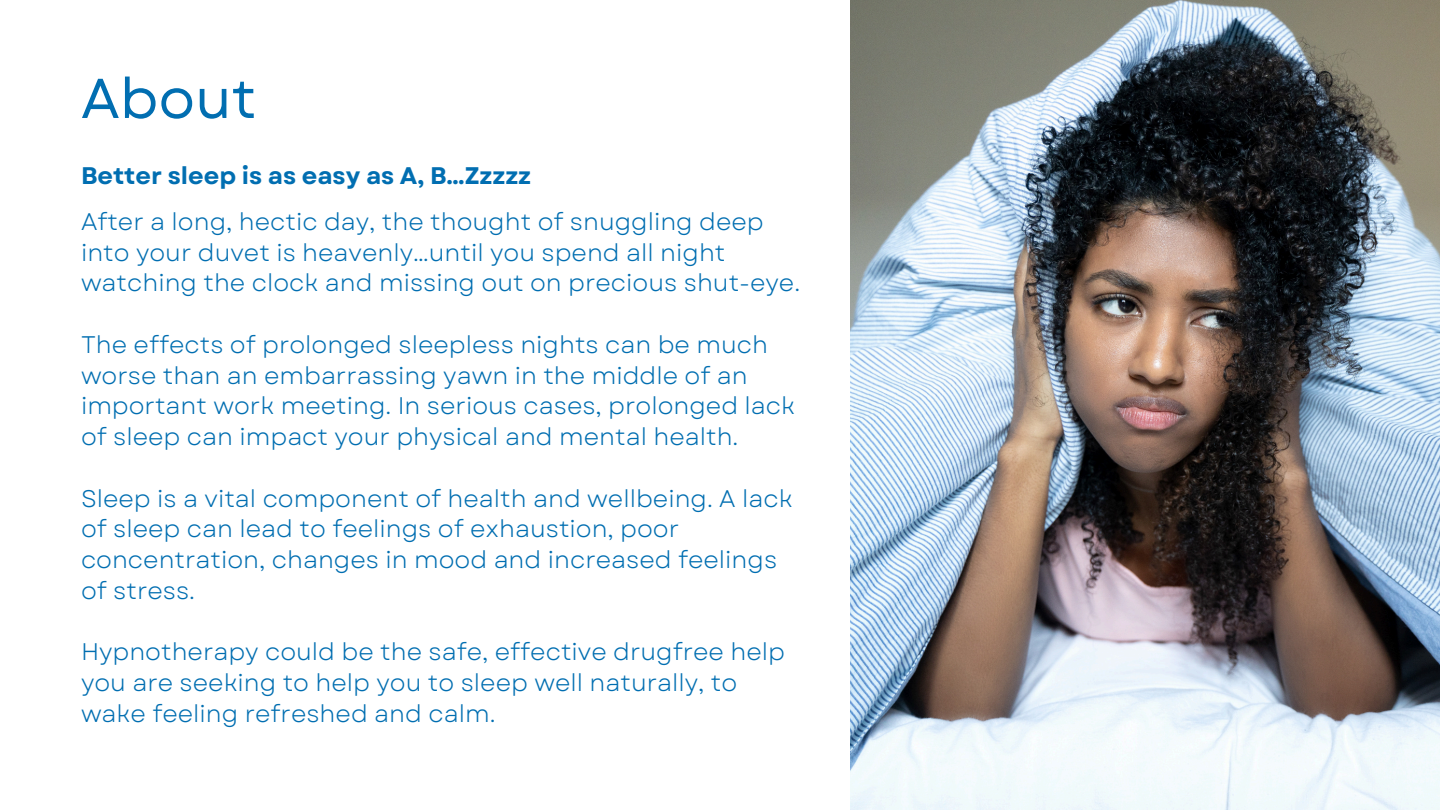
<style>
.page{position:relative;width:1440px;height:810px;background:#fff}
.page>*{position:absolute;margin:0;border:0;box-sizing:border-box;transform-origin:0 0}
.t1{font:56px "Garet";color:#016eb1}
.t2{font:24px/30.8px "Garet";color:#016eb1}
.t3{font:700 24px "Garet";color:#016eb1}
</style>
<div class="page">
<img style="left:851px;top:0;width:589px;height:810px">
<h2 class="t1" style="left:81px;top:58px;width:177px">About</h2>
<p class="t3" style="left:81px;top:158px;width:452px">Better sleep is as easy as A, B…Zzzzz</p>
<p class="t2" style="left:81px;top:206px;width:721px">After a long, hectic day, the thought of snuggling deep into your duvet is heavenly…until you spend all night watching the clock and missing out on precious shut-eye.</p>
<p class="t2" style="left:81px;top:329px;width:716px">The effects of prolonged sleepless nights can be much worse than an embarrassing yawn in the middle of an important work meeting. In serious cases, prolonged lack of sleep can impact your physical and mental health.</p>
<p class="t2" style="left:81px;top:483px;width:713px">Sleep is a vital component of health and wellbeing. A lack of sleep can lead to feelings of exhaustion, poor concentration, changes in mood and increased feelings of stress.</p>
<p class="t2" style="left:81px;top:637px;width:705px">Hypnotherapy could be the safe, effective drugfree help you are seeking to help you to sleep well naturally, to wake feeling refreshed and calm.</p>
</div>
